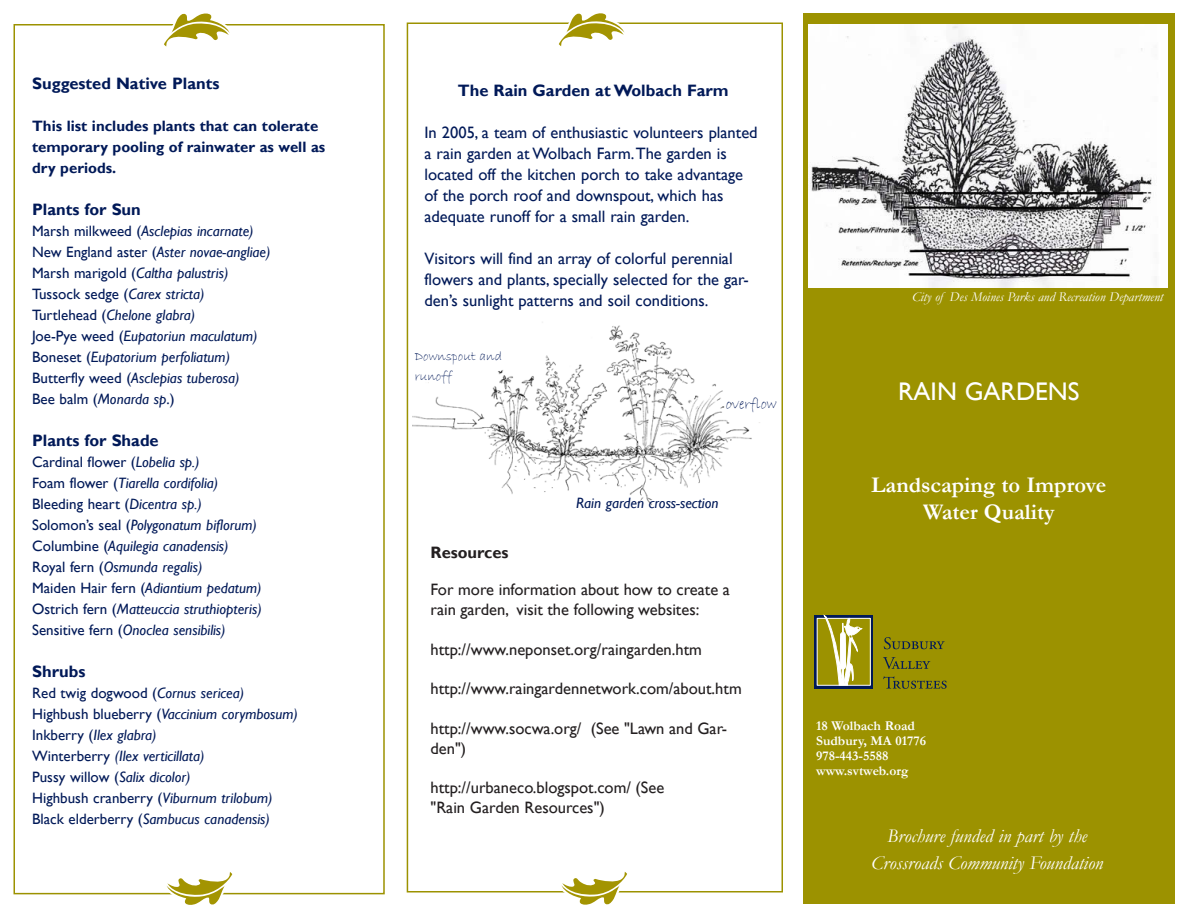
<style>
.page{position:relative;width:1188px;height:918px;background:#fff}
.page>*{position:absolute;margin:0;border:0;box-sizing:border-box;transform-origin:0 0}
.t1{font:25.5px "Gill Sans";color:#fff}
.t2{font:700 22.5px "Garamond";color:#fff}
.t3{font:italic 19.5px "Garamond";color:#fff}
.t4{font:16.5px/21px "Gill Sans";color:#011958}
.t5{font:16.5px/19.8px "Gill Sans";color:#231f20}
.t6{font:700 16.5px "Gill Sans";color:#011958}
.t7{font:700 16.5px "Gill Sans";color:#231f20}
.body_copy{font:italic 15px "Gill Sans";color:#011958}
.t8{font:15px "Gill Sans";color:#011958}
.t9{font:700 15px/21px "Gill Sans";color:#011958}
.body_copy-2{font:15px "Bradley Hand ITC";color:#011958}
.t10{font:700 13.5px "Garamond";color:#fff}
.t11{font:italic 13.5px "Garamond";color:#fff}
.body_copy-3{font:13.5px "Bradley Hand ITC";color:#011958}
.s1{font-style:normal}
.s2{font-style:italic}
</style>
<div class="page">
<div style="left:407px;top:22px;width:376px;height:870px;border:2px solid #9c9200"></div>
<div style="left:14px;top:24px;width:371px;height:870px;border:2px solid #9c9200"></div>
<div style="left:803px;top:14px;width:371px;height:890px;background:#9c9200"></div>
<svg style="left:163px;top:872px;width:69px;height:33px"></svg>
<svg style="left:164px;top:13px;width:69px;height:34px"></svg>
<svg style="left:558px;top:871px;width:69px;height:34px"></svg>
<svg style="left:559px;top:13px;width:69px;height:33px"></svg>
<img style="left:808px;top:24px;width:360px;height:264px">
<img style="left:412px;top:322px;width:348px;height:185px">
<svg style="left:884px;top:637px;width:61px;height:12px"></svg>
<svg style="left:883px;top:657px;width:47px;height:12px"></svg>
<svg style="left:883px;top:676px;width:64px;height:13px"></svg>
<svg style="left:814px;top:615px;width:59px;height:74px"></svg>
<div style="left:817px;top:618px;width:53px;height:67px;background:#9c9200"></div>
<div style="left:817px;top:618px;width:54px;height:68px;border:1px solid #fff"></div>
<svg style="left:824px;top:616px;width:38px;height:71px"></svg>
<p class="t6" style="left:32px;top:74px;width:189px">Suggested Native Plants</p>
<p class="t9" style="left:32px;top:116px;width:295px">This list includes plants that can tolerate temporary pooling of rainwater as well as dry periods.</p>
<p class="t6" style="left:32px;top:200px;width:110px">Plants for Sun</p>
<p class="body_copy" style="left:32px;top:223px;width:223px"><span class="s1">Marsh milkweed (</span>Asclepias incarnate)</p>
<p class="body_copy" style="left:32px;top:244px;width:240px"><span class="s1">New England aster (</span>Aster novae-angliae)</p>
<p class="body_copy" style="left:32px;top:265px;width:198px"><span class="s1">Marsh marigold (</span>Caltha palustris)</p>
<p class="t8" style="left:32px;top:286px;width:174px">Tussock sedge (<span class="s2">Carex stricta)</span></p>
<p class="body_copy" style="left:32px;top:307px;width:165px"><span class="s1">Turtlehead (</span>Chelone glabra)</p>
<p class="body_copy" style="left:32px;top:328px;width:227px"><span class="s1">Joe-Pye weed (</span>Eupatoriun maculatum)</p>
<p class="body_copy" style="left:32px;top:349px;width:199px"><span class="s1">Boneset (</span>Eupatorium perfoliatum)</p>
<p class="body_copy" style="left:32px;top:370px;width:209px"><span class="s1">Butterfly weed (</span>Asclepias tuberosa)</p>
<p class="t8" style="left:32px;top:391px;width:144px">Bee balm (<span class="s2">Monarda sp</span>.)</p>
<p class="t6" style="left:32px;top:431px;width:128px">Plants for Shade</p>
<p class="t8" style="left:32px;top:454px;width:169px">Cardinal flower (<span class="s2">Lobelia sp.)</span></p>
<p class="body_copy" style="left:32px;top:475px;width:188px"><span class="s1">Foam flower (</span>Tiarella cordifolia)</p>
<p class="t8" style="left:32px;top:496px;width:171px">Bleeding heart (<span class="s2">Dicentra sp.)</span></p>
<p class="body_copy" style="left:32px;top:517px;width:226px"><span class="s1">Solomon’s seal (</span>Polygonatum biflorum)</p>
<p class="body_copy" style="left:32px;top:538px;width:198px"><span class="s1">Columbine (</span>Aquilegia canadensis)</p>
<p class="body_copy" style="left:32px;top:559px;width:172px"><span class="s1">Royal fern (</span>Osmunda regalis)</p>
<p class="body_copy" style="left:32px;top:580px;width:231px"><span class="s1">Maiden Hair fern (</span>Adiantium pedatum)</p>
<p class="body_copy" style="left:32px;top:601px;width:231px"><span class="s1">Ostrich fern (</span>Matteuccia struthiopteris)</p>
<p class="body_copy" style="left:32px;top:622px;width:195px"><span class="s1">Sensitive fern (</span>Onoclea sensibilis)</p>
<p class="t6" style="left:32px;top:662px;width:55px">Shrubs</p>
<p class="t8" style="left:32px;top:685px;width:214px">Red twig dogwood (<span class="s2">Cornus sericea)</span></p>
<p class="body_copy" style="left:32px;top:706px;width:267px"><span class="s1">Highbush blueberry (</span>Vaccinium corymbosum)</p>
<p class="body_copy" style="left:32px;top:727px;width:126px"><span class="s1">Inkberry (</span>Ilex glabra)</p>
<p class="body_copy" style="left:32px;top:748px;width:174px"><span class="s1">Winterberry</span> (Ilex verticillata)</p>
<p class="body_copy" style="left:32px;top:769px;width:160px"><span class="s1">Pussy willow (</span>Salix dicolor)</p>
<p class="t8" style="left:32px;top:790px;width:242px">Highbush cranberry (<span class="s2">Viburnum trilobum)</span></p>
<p class="body_copy" style="left:32px;top:811px;width:239px"><span class="s1">Black elderberry (</span>Sambucus canadensis)</p>
<p class="t6" style="left:458px;top:81px;width:272px">The Rain Garden at Wolbach Farm</p>
<p class="t4" style="left:424px;top:123px;width:335px">In 2005, a team of enthusiastic volunteers planted a rain garden at Wolbach Farm. The garden is located off the kitchen porch to take advantage of the porch roof and downspout, which has adequate runoff for a small rain garden.</p>
<p class="t4" style="left:424px;top:249px;width:326px">Visitors will find an array of colorful perennial flowers and plants, specially selected for the gar&shy;den’s sunlight patterns and soil conditions.</p>
<p class="body_copy-3" style="left:415px;top:348px;width:89px">Downspout and</p>
<p class="body_copy-3" style="left:415px;top:368px;width:39px">runoff</p>
<p class="body_copy-2" style="left:726px;top:394px;width:52px">overflow</p>
<p class="body_copy" style="left:576px;top:494px;width:144px">Rain garden cross-section</p>
<p class="t7" style="left:430px;top:542px;width:80px">Resources</p>
<p class="t5" style="left:430px;top:580px;width:301px">For more information about how to create a rain garden, visit the following websites:</p>
<p class="t5" style="left:430px;top:640px;width:273px">http://www.neponset.org/raingarden.htm</p>
<p class="t5" style="left:430px;top:679px;width:313px">http://www.raingardennetwork.com/about.htm</p>
<p class="t5" style="left:430px;top:719px;width:298px">http://www.socwa.org/ (See "Lawn and Gar&shy;den")</p>
<p class="t5" style="left:430px;top:778px;width:235px">http://urbaneco.blogspot.com/ (See "Rain Garden Resources")</p>
<p class="t11" style="left:912px;top:288px;width:253px">City of Des Moines Parks and Recreation Department</p>
<p class="t1" style="left:898px;top:377px;width:183px">Rain Gardens</p>
<p class="t2" style="left:871px;top:470px;width:237px">Landscaping to Improve</p>
<p class="t2" style="left:923px;top:497px;width:133px">Water Quality</p>
<p class="t10" style="left:816px;top:717px;width:100px">18 Wolbach Road</p>
<p class="t10" style="left:816px;top:732px;width:112px">Sudbury, MA 01776</p>
<p class="t10" style="left:816px;top:747px;width:74px">978-443-5588</p>
<p class="t10" style="left:816px;top:762px;width:94px">www.svtweb.org</p>
<p class="t3" style="left:887px;top:822px;width:202px">Brochure funded in part by the</p>
<p class="t3" style="left:871px;top:849px;width:234px">Crossroads Community Foundation</p>
</div>
